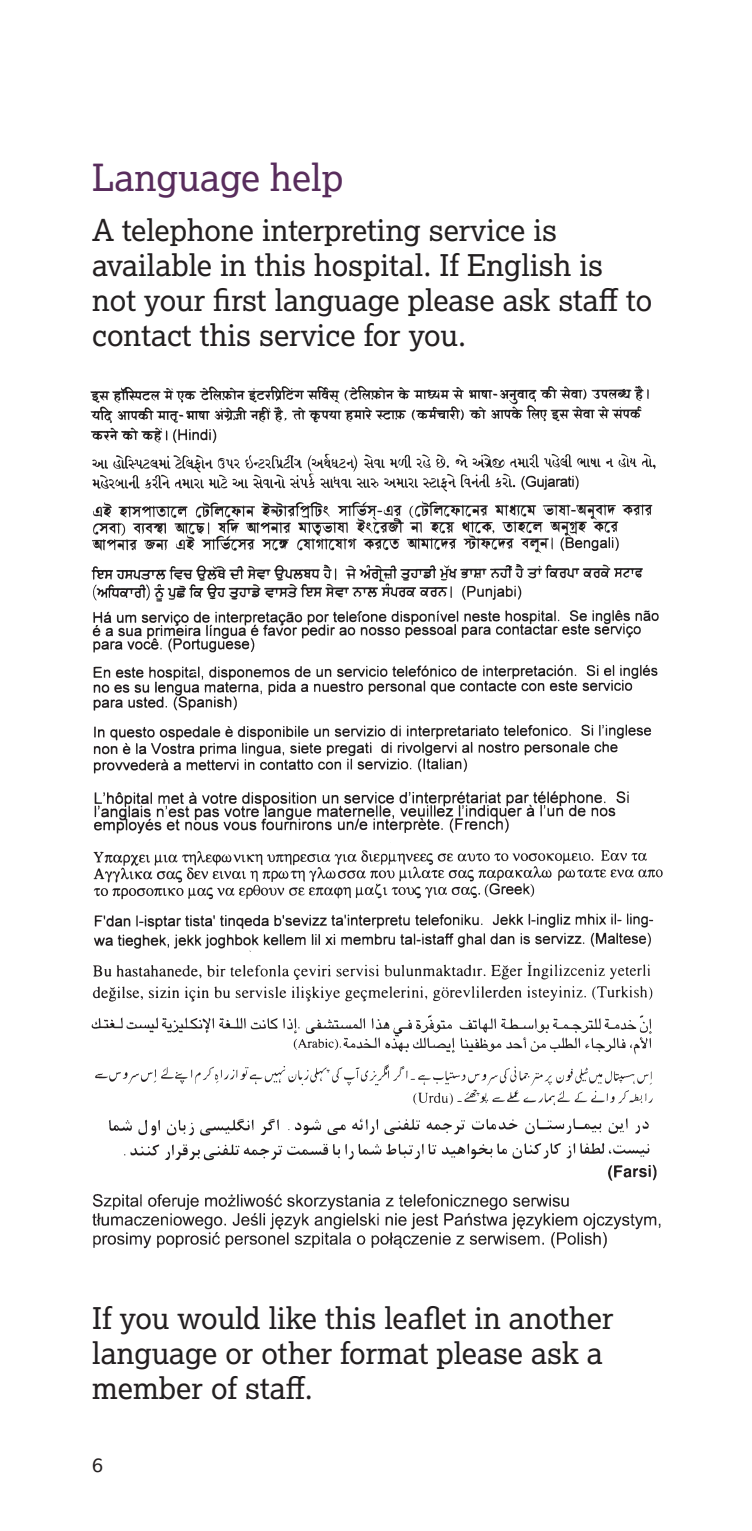
<style>
.page{position:relative;width:752px;height:1531px;background:#fff}
.page>*{position:absolute;margin:0;border:0;box-sizing:border-box;transform-origin:0 0}
.t1{font:37.5px "Lexia";color:#582c5c}
.t2{font:30px/35px "Lexia";color:#231f20}
.t3{font:20px "Lexia";color:#231f20}
</style>
<div class="page">
<img style="left:90px;top:385px;width:573px;height:794px">
<img style="left:92px;top:1179px;width:569px;height:70px">
<p class="t1" style="left:92px;top:154px;width:253px">Language help</p>
<p class="t2" style="left:92px;top:211px;width:561px">A telephone interpreting service is available in this hospital. If English is not your first language please ask staff to contact this service for you.</p>
<p class="t2" style="left:92px;top:1300px;width:522px">If you would like this leaflet in another language or other format please ask a member of staff.</p>
<p class="t3" style="left:92px;top:1452px;width:12px">6</p>
</div>
